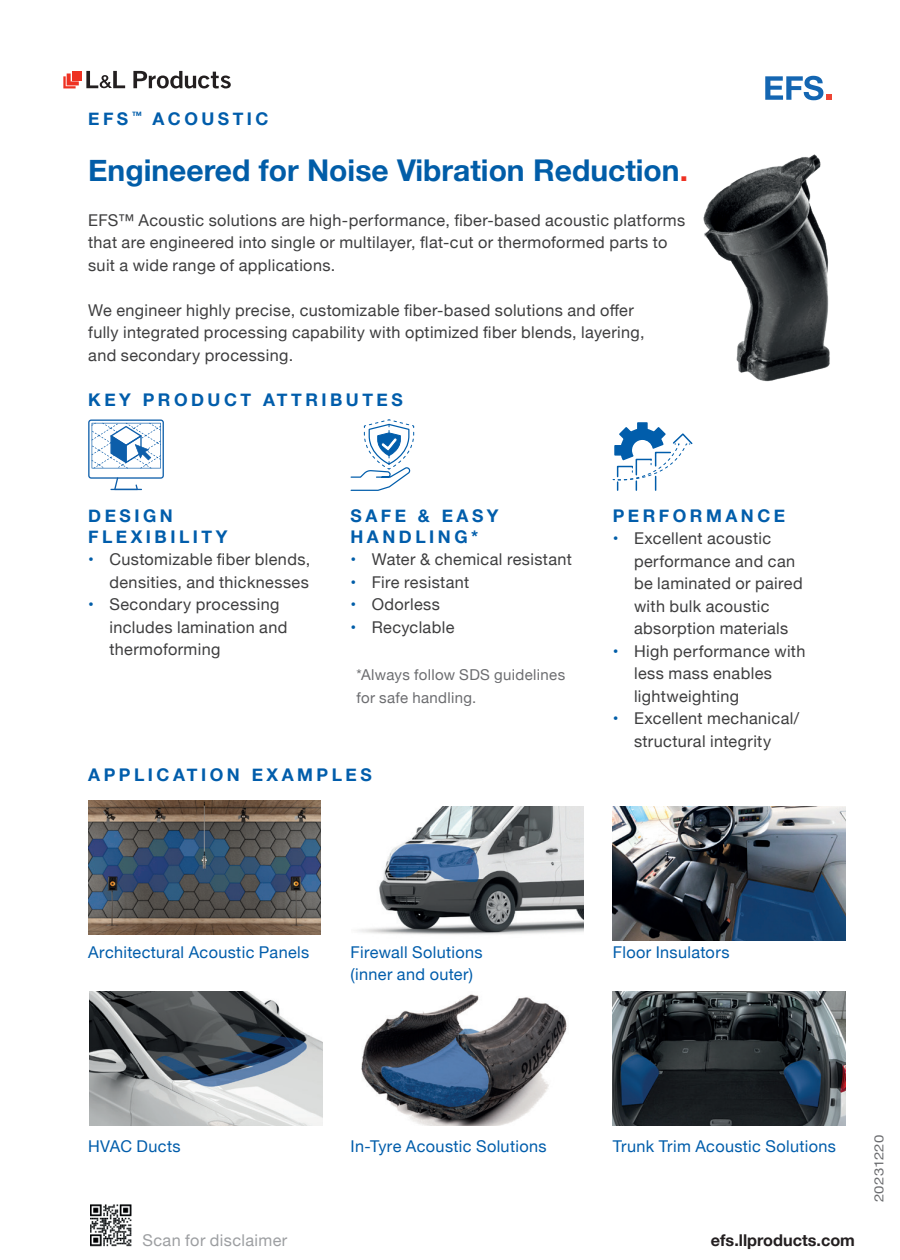
<style>
.page{position:relative;width:900px;height:1260px;background:#fff}
.page>*{position:absolute;margin:0;border:0;box-sizing:border-box;transform-origin:0 0}
.t1{font:700 30px "Helvetica Neue";color:#015da8}
.t2{font:700 17.5px/21px "Helvetica Neue";letter-spacing:.2em;color:#015dab}
.t3{font:16.25px/22.5px "Helvetica Neue";letter-spacing:.02em;color:#3e3e3f}
.t4{font:16.25px/22.5px "Helvetica Neue";letter-spacing:.02em;color:#015dab}
.t5{font:700 16.25px "Helvetica Neue";color:#231f20}
.t6{font:16.25px "Helvetica Neue";letter-spacing:.025em;color:#9d9fa2}
.t7{font:15px/22.5px "Helvetica Neue";letter-spacing:.02em;color:#6c6d70}
.t8{font:12.75px "Helvetica Neue";letter-spacing:.01em;color:#6c6d70;scale:1.17 1}
.s1{color:#ee3122}
.s2{color:#015da8}
</style>
<div class="page">
<svg style="left:133px;top:71px;width:98px;height:17px"></svg>
<svg style="left:86px;top:71px;width:39px;height:17px"></svg>
<div style="left:72px;top:71px;width:10px;height:9px;background:#ee3122"></div>
<svg style="left:63px;top:74px;width:16px;height:14px"></svg>
<svg style="left:765px;top:76px;width:66px;height:24px"></svg>
<svg style="left:350px;top:419px;width:64px;height:72px"></svg>
<svg style="left:612px;top:422px;width:81px;height:69px"></svg>
<svg style="left:88px;top:420px;width:76px;height:70px"></svg>
<img style="left:88px;top:800px;width:232px;height:134px">
<img style="left:356px;top:806px;width:228px;height:129px">
<img style="left:361px;top:994px;width:206px;height:131px">
<img style="left:90px;top:992px;width:232px;height:133px">
<img style="left:613px;top:806px;width:232px;height:134px">
<img style="left:613px;top:992px;width:232px;height:133px">
<img style="left:703px;top:154px;width:127px;height:228px">
<img style="left:90px;top:1204px;width:42px;height:43px">
<p class="t2" style="left:88px;top:108px;width:182px">EFS <sup>™</sup> ACOUSTIC</p>
<h1 class="t1" style="left:88px;top:146px;width:601px">Engineered for Noise Vibration Reduction<span class="s1">.</span></h1>
<p class="t3" style="left:88px;top:209px;width:599px">EFS™ Acoustic solutions are high-performance, fiber-based acoustic platforms that are engineered into single or multilayer, flat-cut or thermoformed parts to suit a wide range of applications.</p>
<p class="t3" style="left:88px;top:299px;width:558px">We engineer highly precise, customizable fiber-based solutions and offer fully integrated processing capability with optimized fiber blends, layering, and secondary processing.</p>
<p class="t2" style="left:88px;top:389px;width:316px">KEY PRODUCT ATTRIBUTES</p>
<p class="t2" style="left:88px;top:506px;width:141px">DESIGN<br>FLEXIBILITY</p>
<p class="t3" style="left:88px;top:549px;width:224px;text-align:right"><span class="s2">•</span> Customizable fiber blends, densities, and thicknesses</p>
<p class="t3" style="left:109px;top:594px;width:180px;text-indent:-21px"><span class="s2">•</span> Secondary processing includes lamination and thermoforming</p>
<p class="t2" style="left:350px;top:506px;width:150px">SAFE &amp; EASY<br>HANDLING*</p>
<p class="t3" style="left:350px;top:549px;width:223px"><span class="s2">•</span> Water &amp; chemical resistant</p>
<p class="t3" style="left:350px;top:572px;width:120px"><span class="s2">•</span> Fire resistant</p>
<p class="t3" style="left:350px;top:594px;width:91px"><span class="s2">•</span> Odorless</p>
<p class="t3" style="left:350px;top:617px;width:105px"><span class="s2">•</span> Recyclable</p>
<p class="t7" style="left:356px;top:665px;width:210px">*Always follow SDS guidelines for safe handling.</p>
<p class="t2" style="left:88px;top:765px;width:285px">APPLICATION EXAMPLES</p>
<p class="t2" style="left:613px;top:506px;width:174px">PERFORMANCE</p>
<p class="t3" style="left:634px;top:528px;width:170px;text-indent:-21px"><span class="s2">•</span> Excellent acoustic performance and can be laminated or paired with bulk acoustic absorption materials</p>
<p class="t3" style="left:634px;top:641px;width:173px;text-indent:-21px"><span class="s2">•</span> High performance with less mass enables lightweighting</p>
<p class="t3" style="left:613px;top:708px;width:188px;text-align:center"><span class="s2">•</span> Excellent mechanical/ structural integrity</p>
<p class="t4" style="left:88px;top:942px;width:223px">Architectural Acoustic Panels</p>
<p class="t4" style="left:351px;top:942px;width:134px">Firewall Solutions (inner and outer)</p>
<p class="t4" style="left:88px;top:1136px;width:94px">HVAC Ducts</p>
<p class="t4" style="left:351px;top:1136px;width:198px">In-Tyre Acoustic Solutions</p>
<p class="t4" style="left:613px;top:942px;width:118px">Floor Insulators</p>
<p class="t4" style="left:613px;top:1136px;width:225px">Trunk Trim Acoustic Solutions</p>
<p class="t8" style="left:870px;top:1202px;width:59px;rotate:-90deg">20231220</p>
<p class="t6" style="left:143px;top:1228px;width:146px">Scan for disclaimer</p>
<p class="t5" style="left:711px;top:1227px;width:146px">efs.llproducts.com</p>
</div>
